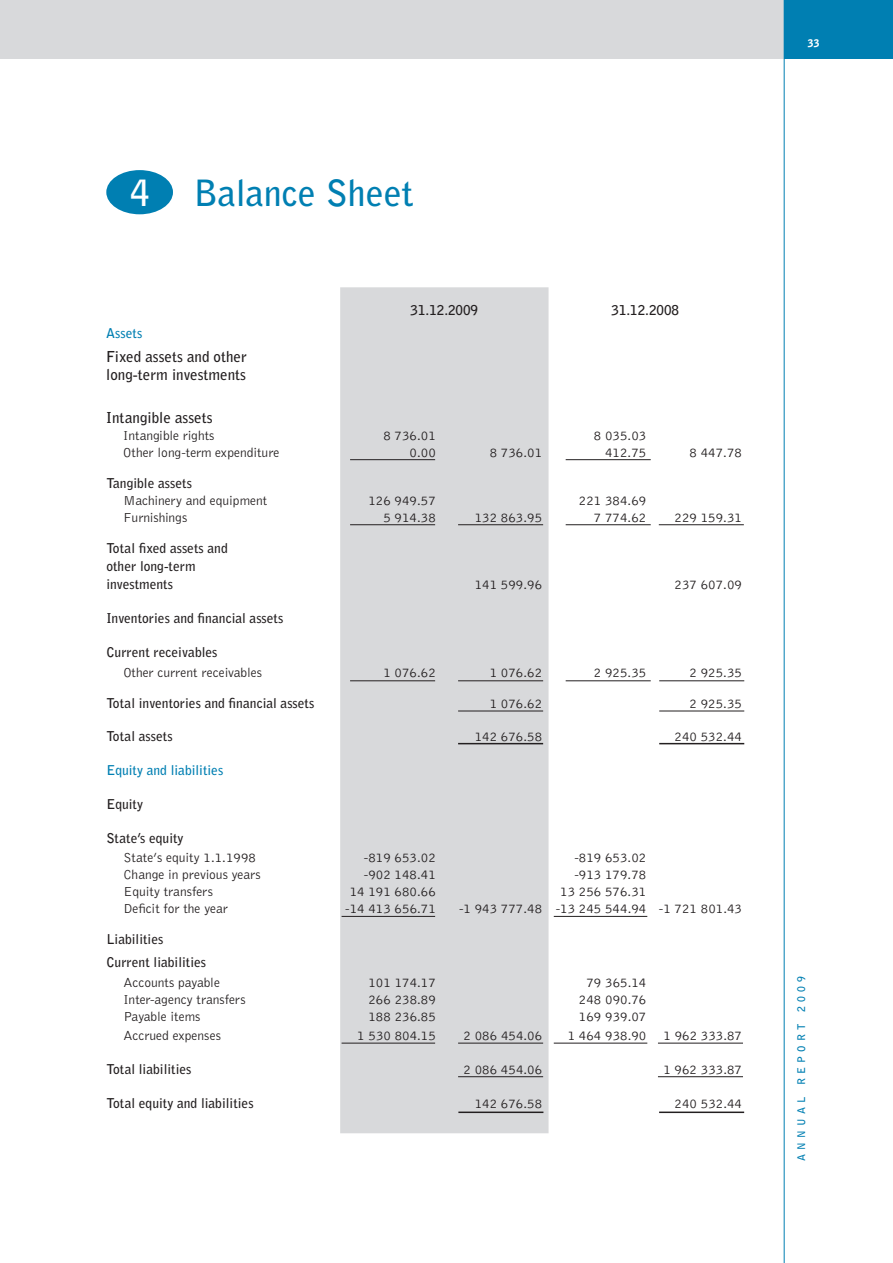
<style>
.page{position:relative;width:893px;height:1263px;background:#fff}
.page>*{position:absolute;margin:0;border:0;box-sizing:border-box;transform-origin:0 0}
.t1{font:700 36px "Bell Gothic";color:#007fb2}
.t2{font:700 15px/18px "Bell Gothic";color:#231f20}
.t3{font:300 13.5px "Bell Gothic";color:#231f20}
.t4{font:700 13.5px/18px "Bell Gothic";color:#231f20}
.t5{font:700 13.5px "Bell Gothic";color:#007fb2}
.t6{font:700 10.5px "Bell Gothic";letter-spacing:.4em;color:#007fb2}
.t7{font:900 10.5px "Bell Gothic";color:#fff}
.s1{color:#fff}
</style>
<div class="page">
<div style="left:0;top:0;width:874px;height:59px;background:#d8d9db"></div>
<div style="left:784px;top:0;width:109px;height:59px;background:#007fb2"></div>
<hr style="left:784px;top:0;width:1px;height:1263px;background:#007fb2">
<div style="left:340px;top:287px;width:209px;height:846px;background:#d8d9db"></div>
<hr style="left:659px;top:524px;width:85px;height:1px;background:#231f20">
<hr style="left:659px;top:711px;width:85px;height:1px;background:#231f20">
<hr style="left:659px;top:743px;width:85px;height:1px;background:#231f20">
<hr style="left:659px;top:1111px;width:85px;height:2px;background:#231f20">
<hr style="left:458px;top:711px;width:85px;height:1px;background:#231f20">
<hr style="left:458px;top:1043px;width:85px;height:1px;background:#231f20">
<hr style="left:458px;top:1076px;width:85px;height:1px;background:#231f20">
<hr style="left:458px;top:743px;width:85px;height:1px;background:#231f20">
<hr style="left:659px;top:680px;width:85px;height:1px;background:#231f20">
<hr style="left:566px;top:680px;width:85px;height:1px;background:#231f20">
<hr style="left:566px;top:524px;width:85px;height:1px;background:#231f20">
<hr style="left:458px;top:680px;width:85px;height:1px;background:#231f20">
<hr style="left:458px;top:524px;width:85px;height:1px;background:#231f20">
<hr style="left:350px;top:680px;width:85px;height:1px;background:#231f20">
<hr style="left:350px;top:459px;width:85px;height:1px;background:#231f20">
<hr style="left:350px;top:524px;width:85px;height:1px;background:#231f20">
<hr style="left:342px;top:916px;width:93px;height:1px;background:#231f20">
<hr style="left:342px;top:1043px;width:93px;height:1px;background:#231f20">
<hr style="left:554px;top:916px;width:93px;height:1px;background:#231f20">
<hr style="left:554px;top:1043px;width:93px;height:1px;background:#231f20">
<hr style="left:658px;top:1043px;width:85px;height:1px;background:#231f20">
<hr style="left:658px;top:1076px;width:85px;height:1px;background:#231f20">
<hr style="left:458px;top:1111px;width:85px;height:2px;background:#231f20">
<hr style="left:566px;top:459px;width:85px;height:1px;background:#231f20">
<div style="left:106px;top:170px;width:67px;height:44px;background:#007fb2;border-radius:50%"></div>
<h1 class="t1" style="left:130px;top:171px;width:285px"><span class="s1">4</span> Balance Sheet</h1>
<p class="t4" style="left:411px;top:301px;width:69px">31.12.2009</p>
<p class="t4" style="left:611px;top:301px;width:69px">31.12.2008</p>
<p class="t5" style="left:106px;top:325px;width:38px">Assets</p>
<p class="t2" style="left:106px;top:347px;width:142px">Fixed assets and other long-term investments</p>
<p class="t2" style="left:106px;top:409px;width:108px">Intangible assets</p>
<p class="t3" style="left:123px;top:428px;width:93px">Intangible rights</p>
<p class="t3" style="left:383px;top:428px;width:54px">8 736.01</p>
<p class="t3" style="left:594px;top:428px;width:54px">8 035.03</p>
<p class="t3" style="left:123px;top:445px;width:158px">Other long-term expenditure</p>
<p class="t3" style="left:410px;top:445px;width:28px">0.00</p>
<p class="t3" style="left:490px;top:445px;width:54px">8 736.01</p>
<p class="t3" style="left:605px;top:445px;width:43px">412.75</p>
<p class="t3" style="left:689px;top:445px;width:54px">8 447.78</p>
<p class="t4" style="left:106px;top:474px;width:87px">Tangible assets</p>
<p class="t3" style="left:123px;top:494px;width:146px">Machinery and equipment</p>
<p class="t3" style="left:368px;top:494px;width:69px">126 949.57</p>
<p class="t3" style="left:579px;top:494px;width:69px">221 384.69</p>
<p class="t3" style="left:123px;top:511px;width:65px">Furnishings</p>
<p class="t3" style="left:383px;top:511px;width:54px">5 914.38</p>
<p class="t3" style="left:475px;top:511px;width:69px">132 863.95</p>
<p class="t3" style="left:594px;top:511px;width:54px">7 774.62</p>
<p class="t3" style="left:675px;top:511px;width:69px">229 159.31</p>
<p class="t4" style="left:106px;top:540px;width:123px">Total fixed assets and other long-term investments</p>
<p class="t3" style="left:475px;top:578px;width:69px">141 599.96</p>
<p class="t3" style="left:674px;top:578px;width:69px">237 607.09</p>
<p class="t4" style="left:106px;top:609px;width:179px">Inventories and financial assets</p>
<p class="t4" style="left:106px;top:643px;width:113px">Current receivables</p>
<p class="t3" style="left:123px;top:665px;width:140px">Other current receivables</p>
<p class="t3" style="left:383px;top:665px;width:54px">1 076.62</p>
<p class="t3" style="left:490px;top:665px;width:54px">1 076.62</p>
<p class="t3" style="left:594px;top:665px;width:54px">2 925.35</p>
<p class="t3" style="left:690px;top:665px;width:54px">2 925.35</p>
<p class="t4" style="left:106px;top:694px;width:210px">Total inventories and financial assets</p>
<p class="t3" style="left:490px;top:696px;width:54px">1 076.62</p>
<p class="t3" style="left:690px;top:696px;width:54px">2 925.35</p>
<p class="t4" style="left:106px;top:728px;width:68px">Total assets</p>
<p class="t3" style="left:475px;top:730px;width:69px">142 676.58</p>
<p class="t3" style="left:674px;top:730px;width:69px">240 532.44</p>
<p class="t5" style="left:106px;top:762px;width:118px">Equity and liabilities</p>
<p class="t4" style="left:106px;top:795px;width:38px">Equity</p>
<p class="t4" style="left:106px;top:829px;width:79px">State’s equity</p>
<p class="t3" style="left:123px;top:850px;width:134px">State’s equity 1.1.1998</p>
<p class="t3" style="left:364px;top:850px;width:74px">-819 653.02</p>
<p class="t3" style="left:574px;top:850px;width:74px">-819 653.02</p>
<p class="t3" style="left:123px;top:867px;width:139px">Change in previous years</p>
<p class="t3" style="left:364px;top:867px;width:74px">-902 148.41</p>
<p class="t3" style="left:574px;top:867px;width:74px">-913 179.78</p>
<p class="t3" style="left:123px;top:885px;width:91px">Equity transfers</p>
<p class="t3" style="left:350px;top:885px;width:88px">14 191 680.66</p>
<p class="t3" style="left:560px;top:885px;width:88px">13 256 576.31</p>
<p class="t3" style="left:123px;top:902px;width:106px">Deficit for the year</p>
<p class="t3" style="left:345px;top:902px;width:92px">-14 413 656.71</p>
<p class="t3" style="left:459px;top:902px;width:285px">-1 943 777.48 -13 245 544.94 -1 721 801.43</p>
<p class="t4" style="left:106px;top:928px;width:101px;line-height:22.6px">Liabilities<br>Current liabilities</p>
<p class="t3" style="left:123px;top:975px;width:98px">Accounts payable</p>
<p class="t3" style="left:368px;top:975px;width:69px">101 174.17</p>
<p class="t3" style="left:586px;top:975px;width:62px">79 365.14</p>
<p class="t3" style="left:123px;top:992px;width:124px">Inter-agency transfers</p>
<p class="t3" style="left:368px;top:992px;width:69px">266 238.89</p>
<p class="t3" style="left:579px;top:992px;width:69px">248 090.76</p>
<p class="t3" style="left:123px;top:1009px;width:79px">Payable items</p>
<p class="t3" style="left:368px;top:1009px;width:69px">188 236.85</p>
<p class="t3" style="left:579px;top:1009px;width:69px">169 939.07</p>
<p class="t3" style="left:123px;top:1029px;width:99px">Accrued expenses</p>
<p class="t3" style="left:357px;top:1029px;width:80px">1 530 804.15</p>
<p class="t3" style="left:464px;top:1029px;width:80px">2 086 454.06</p>
<p class="t3" style="left:568px;top:1029px;width:80px">1 464 938.90</p>
<p class="t3" style="left:663px;top:1029px;width:80px">1 962 333.87</p>
<p class="t4" style="left:106px;top:1060px;width:87px">Total liabilities</p>
<p class="t3" style="left:463px;top:1062px;width:80px">2 086 454.06</p>
<p class="t3" style="left:663px;top:1062px;width:80px">1 962 333.87</p>
<p class="t4" style="left:106px;top:1094px;width:149px">Total equity and liabilities</p>
<p class="t3" style="left:475px;top:1096px;width:69px">142 676.58</p>
<p class="t3" style="left:675px;top:1096px;width:69px">240 532.44</p>
<p class="t7" style="left:808px;top:37px;width:13px">33</p>
<p class="t6" style="left:795px;top:1161px;width:186px;rotate:-90deg">ANNUAL REPORT 2009</p>
</div>
